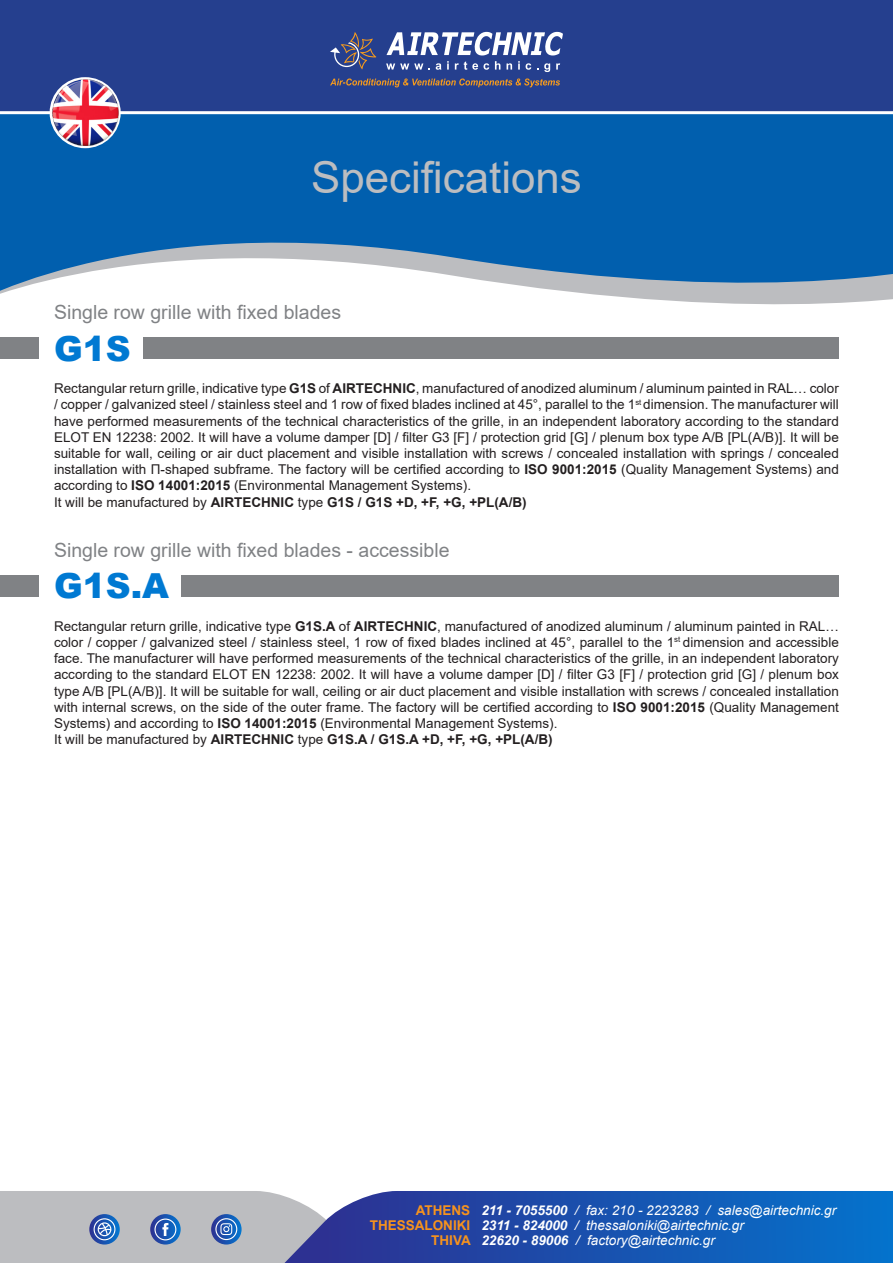
<style>
.page{position:relative;width:893px;height:1263px;background:#fff}
.page>*{position:absolute;margin:0;border:0;box-sizing:border-box;transform-origin:0 0}
.t1{font:43.8px "Arial";color:#bcbdc0}
.t2{font:900 34.5px "Arial";color:#0079d2}
.t3{font:19.5px "Arial";color:#808285}
.t4{font:13.5px/16.2px "Arial";color:#231f20;text-align:justify}
.t5{font:700 13.5px "Arial";color:#231f20}
.t6{font:italic 13.5px "Arial";color:#fff}
.t7{font:700 13.5px "Arial";color:#f7931d}
.s1{font-weight:700}
.s2{font-weight:400}
</style>
<div class="page">
<svg style="left:0;top:1191px;width:893px;height:72px;background:#5177b6"></svg>
<svg style="left:0;top:114px;width:893px;height:191px;background:#317bb9"></svg>
<div style="left:0;top:0;width:893px;height:112px;background:#253f8e"></div>
<hr style="left:0;top:111px;width:893px;height:3px;background:#fff">
<svg style="left:386px;top:63px;width:44px;height:7px"></svg>
<svg style="left:436px;top:63px;width:5px;height:7px"></svg>
<svg style="left:447px;top:61px;width:2px;height:9px"></svg>
<svg style="left:455px;top:61px;width:23px;height:9px"></svg>
<svg style="left:484px;top:63px;width:5px;height:7px"></svg>
<svg style="left:495px;top:61px;width:5px;height:9px"></svg>
<svg style="left:507px;top:63px;width:5px;height:7px"></svg>
<svg style="left:518px;top:61px;width:2px;height:9px"></svg>
<svg style="left:526px;top:63px;width:5px;height:7px"></svg>
<svg style="left:537px;top:63px;width:13px;height:9px"></svg>
<svg style="left:556px;top:63px;width:4px;height:7px"></svg>
<svg style="left:330px;top:32px;width:46px;height:37px"></svg>
<svg style="left:386px;top:32px;width:177px;height:23px"></svg>
<svg style="left:330px;top:78px;width:230px;height:9px"></svg>
<img style="left:36px;top:78px;width:100px;height:68px">
<div style="left:0;top:337px;width:38px;height:21px;background:#808285"></div>
<div style="left:144px;top:337px;width:695px;height:21px;background:#808285"></div>
<div style="left:0;top:575px;width:38px;height:21px;background:#808285"></div>
<div style="left:182px;top:575px;width:657px;height:21px;background:#808285"></div>
<p class="t1" style="left:311px;top:147px;width:272px">Specifications</p>
<p class="t3" style="left:54px;top:299px;width:289px">Single row grille with fixed blades</p>
<p class="t2" style="left:54px;top:323px;width:78px">G1S</p>
<p class="t4" style="left:54px;top:380px;width:786px">Rectangular return grille, indicative type <span class="s1">G1S</span> of <span class="s1">AIRTECHNIC</span>, manufactured of anodized aluminum / aluminum painted in RAL… color / copper / galvanized steel / stainless steel and 1 row of fixed blades inclined at 45°, parallel to the 1<sup>st</sup> dimension. The manufacturer will have performed measurements of the technical characteristics of the grille, in an independent laboratory according to the standard ELOT EN 12238: 2002. It will have a volume damper [D] / filter G3 [F] / protection grid [G] / plenum box type A/B [PL(A/B)]. It will be suitable for wall, ceiling or air duct placement and visible installation with screws / concealed installation with springs / concealed installation with Π-shaped subframe. The factory will be certified according to <span class="s1">ISO 9001:2015</span> (Quality Management Systems) and according to <span class="s1">ISO 14001:2015</span> (Environmental Management Systems).</p>
<p class="t5" style="left:54px;top:492px;width:474px"><span class="s2">It will be manufactured by</span> AIRTECHNIC <span class="s2">type</span> G1S / G1S +D, +F, +G, +PL(A/B)</p>
<p class="t3" style="left:54px;top:537px;width:397px">Single row grille with fixed blades - accessible</p>
<p class="t2" style="left:54px;top:561px;width:116px">G1S.Α</p>
<p class="t4" style="left:54px;top:618px;width:786px">Rectangular return grille, indicative type <span class="s1">G1S.A</span> of <span class="s1">AIRTECHNIC</span>, manufactured of anodized aluminum / aluminum painted in RAL… color / copper / galvanized steel / stainless steel, 1 row of fixed blades inclined at 45°, parallel to the 1<sup>st</sup> dimension and accessible face. The manufacturer will have performed measurements of the technical characteristics of the grille, in an independent laboratory according to the standard ELOT EN 12238: 2002. It will have a volume damper [D] / filter G3 [F] / protection grid [G] / plenum box type A/B [PL(A/B)]. It will be suitable for wall, ceiling or air duct placement and visible installation with screws / concealed installation with internal screws, on the side of the outer frame. The factory will be certified according to <span class="s1">ISO 9001:2015</span> (Quality Management Systems) and according to <span class="s1">ISO 14001:2015</span> (Environmental Management Systems).</p>
<p class="t5" style="left:54px;top:730px;width:500px"><span class="s2">It will be manufactured by</span> AIRTECHNIC <span class="s2">type</span> G1S.A / G1S.A +D, +F, +G, +PL(A/B)</p>
<p class="t7" style="left:416px;top:1200px;width:56px">ATHENS</p>
<p class="t7" style="left:370px;top:1215px;width:102px">THESSALONIKI</p>
<p class="t7" style="left:431px;top:1230px;width:41px">THIVA</p>
<p class="t6" style="left:481px;top:1201px;width:356px"><span class="s1">211 - 7055500</span> / fax: 210 - 2223283 / sales@airtechnic.gr</p>
<p class="t6" style="left:481px;top:1216px;width:264px"><span class="s1">2311 - 824000</span> / thessaloniki@airtechnic.gr</p>
<p class="t6" style="left:481px;top:1231px;width:235px"><span class="s1">22620 - 89006</span> / factory@airtechnic.gr</p>
</div>
